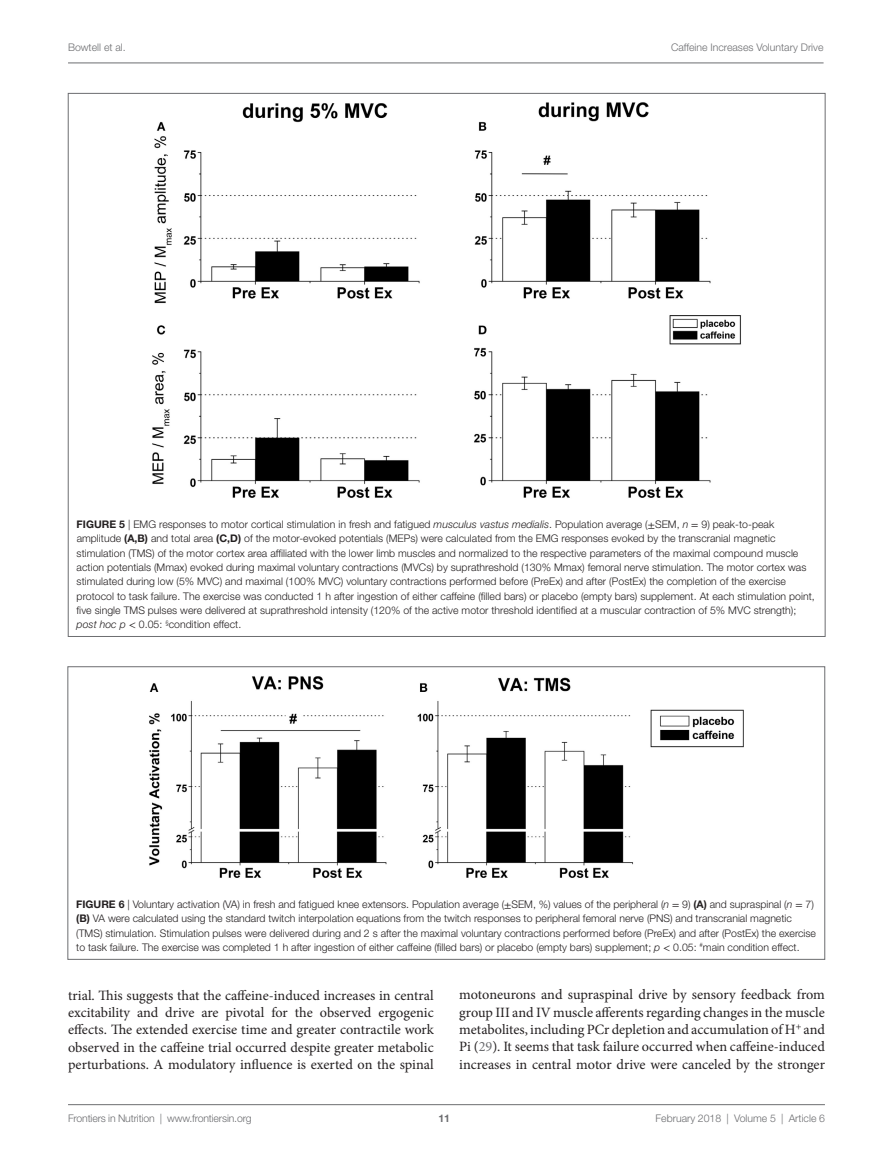
<style>
.page{position:relative;width:893px;height:1170px;background:#fff}
.page>*{position:absolute;margin:0;border:0;box-sizing:border-box;transform-origin:0 0}
.t1{font:14.25px/17.2px "Minion Pro";color:#231f20;text-align:justify}
.t2{font:300 10.5px/14.2px "Helvetica Neue LT Std";letter-spacing:.005em;color:#231f20}
.t3{font:300 10.5px "Helvetica Neue LT Std";color:#6c6d70}
.t4{font:700 10.5px "Helvetica Neue LT Std";color:#6c6d70}
.s1{font-weight:700}
.s2{font-style:italic}
.s3{font-family:"STIX General";font-weight:400}
.s4{color:#6c6d70}
</style>
<div class="page">
<img style="left:152px;top:102px;width:589px;height:396px">
<hr style="left:68px;top:1104px;width:757px;height:1px;background:#6c6d70">
<hr style="left:68px;top:63px;width:756px;height:1px;background:#6c6d70">
<img style="left:149px;top:676px;width:595px;height:202px">
<p class="t3" style="left:68px;top:41px;width:59px">Bowtell et al.</p>
<p class="t3" style="left:671px;top:41px;width:154px">Caffeine Increases Voluntary Drive</p>
<p class="t2" style="left:77px;top:517px;width:740px"><span class="s1">FIG URE 5</span> | EMG responses to motor cortical stimulation in fresh and fatigued <span class="s2">musculus vastus medialis</span>. Population average (<span class="s3">±</span>SEM, <span class="s2">n</span> <span class="s3">=</span> 9) peak-to-peak amplitude <span class="s1">(A,B)</span> and total area <span class="s1">(C,D)</span> of the motor-evoked potentials (MEPs) were calculated from the EMG responses evoked by the transcranial magnetic stimulation (TMS) of the motor cortex area affiliated with the lower limb muscles and normalized to the respective parameters of the maximal compound muscle action potentials (Mmax) evoked during maximal voluntary contractions (MVCs) by suprathreshold (130% Mmax) femoral nerve stimulation. The motor cortex was stimulated during low (5% MVC) and maximal (100% MVC) voluntary contractions performed before (PreEx) and after (PostEx) the completion of the exercise protocol to task failure. The exercise was conducted 1 h after ingestion of either caffeine (filled bars) or placebo (empty bars) supplement. At each stimulation point, five single TMS pulses were delivered at suprathreshold intensity (120% of the active motor threshold identified at a muscular contraction of 5% MVC strength); <span class="s2">post hoc p</span> <span class="s3">&lt;</span> 0.05: <sup>§</sup>condition effect.</p>
<p class="t2" style="left:76px;top:897px;width:741px"><span class="s1">FIG URE 6</span> | Voluntary activation (VA) in fresh and fatigued knee extensors. Population average (<span class="s3">±</span>SEM, %) values of the peripheral (<span class="s2">n</span> <span class="s3">=</span> 9) <span class="s1">(A)</span> and supraspinal (<span class="s2">n</span> <span class="s3">=</span> 7) <span class="s1">(B)</span> VA were calculated using the standard twitch interpolation equations from the twitch responses to peripheral femoral nerve (PNS) and transcranial magnetic (TMS) stimulation. Stimulation pulses were delivered during and 2 s after the maximal voluntary contractions performed before (PreEx) and after (PostEx) the exercise to task failure. The exercise was completed 1 h after ingestion of either caffeine (filled bars) or placebo (empty bars) supplement; <span class="s2">p</span> <span class="s3">&lt;</span> 0.05: <sup>#</sup>main condition effect.</p>
<p class="t1" style="left:68px;top:986px;width:367px">trial. This suggests that the caffeine-induced increases in central excitability and drive are pivotal for the observed ergogenic effects. The extended exercise time and greater contractile work observed in the caffeine trial occurred despite greater metabolic perturbations. A modulatory influence is exerted on the spinal</p>
<p class="t1" style="left:459px;top:986px;width:367px">motoneurons and supraspinal drive by sensory feedback from group III and IV muscle afferents regarding changes in the muscle metabolites, including PCr depletion and accumulation of H<sup>+</sup> and Pi (<span class="s4">29</span>). It seems that task failure occurred when caffeine-induced increases in central motor drive were canceled by the stronger</p>
<p class="t3" style="left:68px;top:1111px;width:185px">Frontiers in Nutrition | www.frontiersin.org</p>
<p class="t3" style="left:656px;top:1111px;width:171px">February 2018 | Volume 5 | Article 6</p>
<p class="t4" style="left:439px;top:1111px;width:13px">11</p>
</div>
